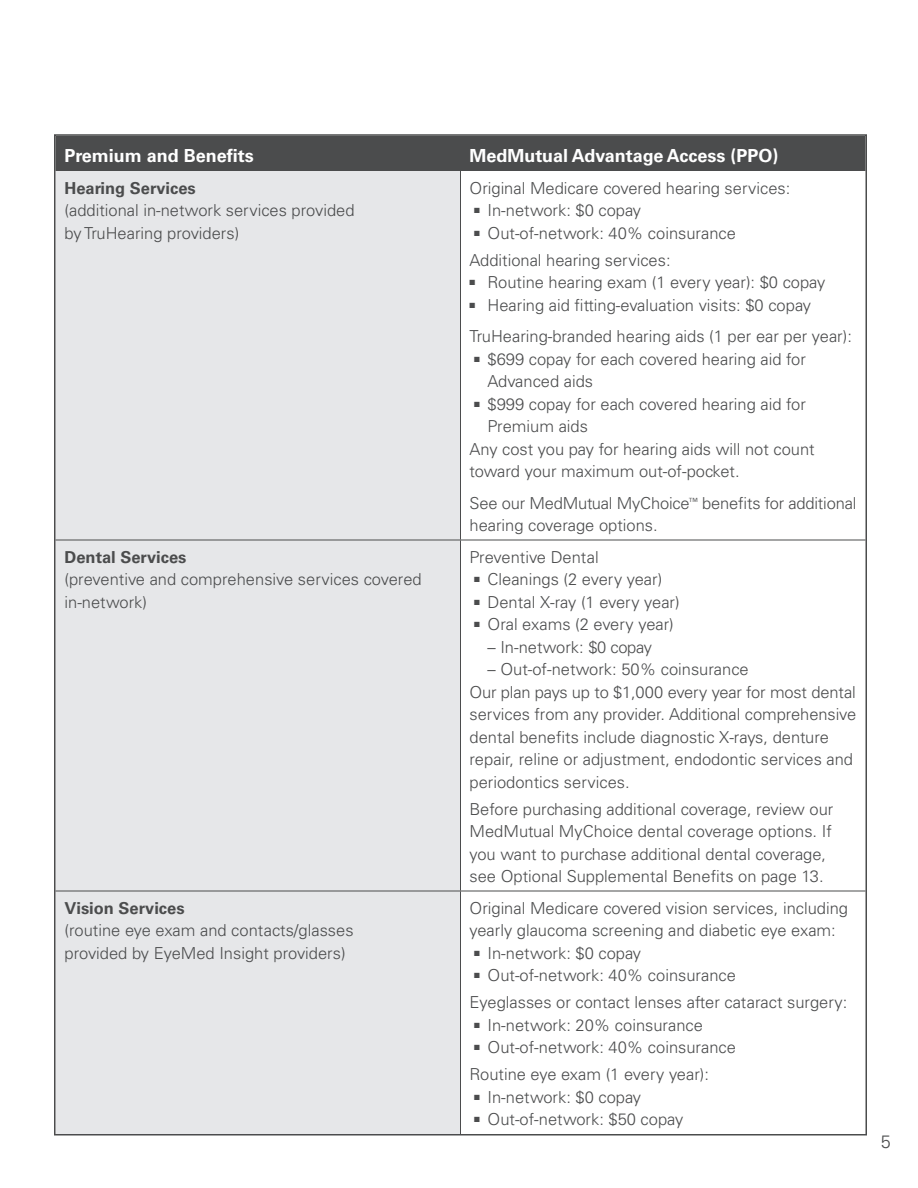
<style>
.page{position:relative;width:918px;height:1188px;background:#fff}
.page>*{position:absolute;margin:0;border:0;box-sizing:border-box;transform-origin:0 0}
.t1{font:700 18px "Univers LT Std";color:#fff}
.t2{font:300 18px "Univers LT Std";color:#4b4c4d}
.t3{font:300 16.5px/22.5px "Univers LT Std";color:#4b4c4d}
.t4{font:700 16.5px "Univers LT Std";color:#4b4c4d}
</style>
<div class="page">
<div style="left:57px;top:137px;width:807px;height:34px;background:#4b4c4d"></div>
<div style="left:57px;top:171px;width:403px;height:962px;background:#e6e7e9"></div>
<hr style="left:460px;top:171px;width:1px;height:369px;background:#4b4c4d">
<hr style="left:460px;top:540px;width:1px;height:351px;background:#4b4c4d">
<hr style="left:460px;top:891px;width:1px;height:243px;background:#4b4c4d">
<hr style="left:56px;top:540px;width:404px;height:1px;background:#4b4c4d">
<hr style="left:460px;top:540px;width:406px;height:1px;background:#4b4c4d">
<hr style="left:56px;top:891px;width:404px;height:1px;background:#4b4c4d">
<hr style="left:460px;top:891px;width:406px;height:1px;background:#4b4c4d">
<p class="t1" style="left:64px;top:145px;width:191px">Premium and Benefits</p>
<p class="t1" style="left:470px;top:145px;width:311px">MedMutual Advantage Access (PPO)</p>
<p class="t4" style="left:64px;top:178px;width:133px">Hearing Services</p>
<p class="t3" style="left:64px;top:199px;width:292px">(additional in-network services provided by TruHearing providers)</p>
<p class="t3" style="left:470px;top:176px;width:322px">Original Medicare covered hearing services:</p>
<p class="t3" style="left:474px;top:199px;width:169px">■ In-network: $0 copay</p>
<p class="t3" style="left:474px;top:221px;width:263px">■ Out-of-network: 40% coinsurance</p>
<p class="t3" style="left:470px;top:248px;width:203px">Additional hearing services:</p>
<p class="t3" style="left:470px;top:271px;width:357px">■ Routine hearing exam (1 every year): $0 copay</p>
<p class="t3" style="left:470px;top:293px;width:343px">■ Hearing aid fitting-evaluation visits: $0 copay</p>
<p class="t3" style="left:470px;top:325px;width:384px">TruHearing-branded hearing aids (1 per ear per year):</p>
<p class="t3" style="left:488px;top:347px;width:320px;text-indent:-14px">■ $699 copay for each covered hearing aid for<br>Advanced aids</p>
<p class="t3" style="left:488px;top:392px;width:320px;text-indent:-14px">■ $999 copay for each covered hearing aid for<br>Premium aids</p>
<p class="t3" style="left:470px;top:437px;width:347px">Any cost you pay for hearing aids will not count toward your maximum out-of-pocket.</p>
<p class="t3" style="left:470px;top:491px;width:388px">See our MedMutual MyChoice<sup>™</sup> benefits for additional hearing coverage options.</p>
<p class="t4" style="left:64px;top:547px;width:123px">Dental Services</p>
<p class="t3" style="left:64px;top:568px;width:359px">(preventive and comprehensive services covered in-network)</p>
<p class="t4" style="left:64px;top:898px;width:122px">Vision Services</p>
<p class="t3" style="left:64px;top:919px;width:291px">(routine eye exam and contacts/glasses provided by EyeMed Insight providers)</p>
<p class="t3" style="left:470px;top:545px;width:131px">Preventive Dental</p>
<p class="t3" style="left:474px;top:568px;width:190px">■ Cleanings (2 every year)</p>
<p class="t3" style="left:474px;top:590px;width:207px">■ Dental X-ray (1 every year)</p>
<p class="t3" style="left:474px;top:613px;width:201px">■ Oral exams (2 every year)</p>
<p class="t3" style="left:488px;top:635px;width:166px">– In-network: $0 copay</p>
<p class="t3" style="left:487px;top:658px;width:263px">– Out-of-network: 50% coinsurance</p>
<p class="t3" style="left:470px;top:680px;width:388px">Our plan pays up to $1,000 every year for most dental services from any provider. Additional comprehensive dental benefits include diagnostic X-rays, denture repair, reline or adjustment, endodontic services and periodontics services.</p>
<p class="t3" style="left:470px;top:797px;width:365px">Before purchasing additional coverage, review our MedMutual MyChoice dental coverage options. If you want to purchase additional dental coverage, see Optional Supplemental Benefits on page 13.</p>
<p class="t3" style="left:470px;top:896px;width:380px">Original Medicare covered vision services, including yearly glaucoma screening and diabetic eye exam:</p>
<p class="t3" style="left:474px;top:941px;width:169px">■ In-network: $0 copay</p>
<p class="t3" style="left:474px;top:964px;width:263px">■ Out-of-network: 40% coinsurance</p>
<p class="t3" style="left:470px;top:991px;width:379px">Eyeglasses or contact lenses after cataract surgery:</p>
<p class="t3" style="left:474px;top:1013px;width:230px">■ In-network: 20% coinsurance</p>
<p class="t3" style="left:474px;top:1036px;width:263px">■ Out-of-network: 40% coinsurance</p>
<p class="t3" style="left:470px;top:1063px;width:241px">Routine eye exam (1 every year):</p>
<p class="t3" style="left:474px;top:1085px;width:169px">■ In-network: $0 copay</p>
<p class="t3" style="left:474px;top:1108px;width:211px">■ Out-of-network: $50 copay</p>
<p class="t2" style="left:881px;top:1130px;width:12px">5</p>
</div>
